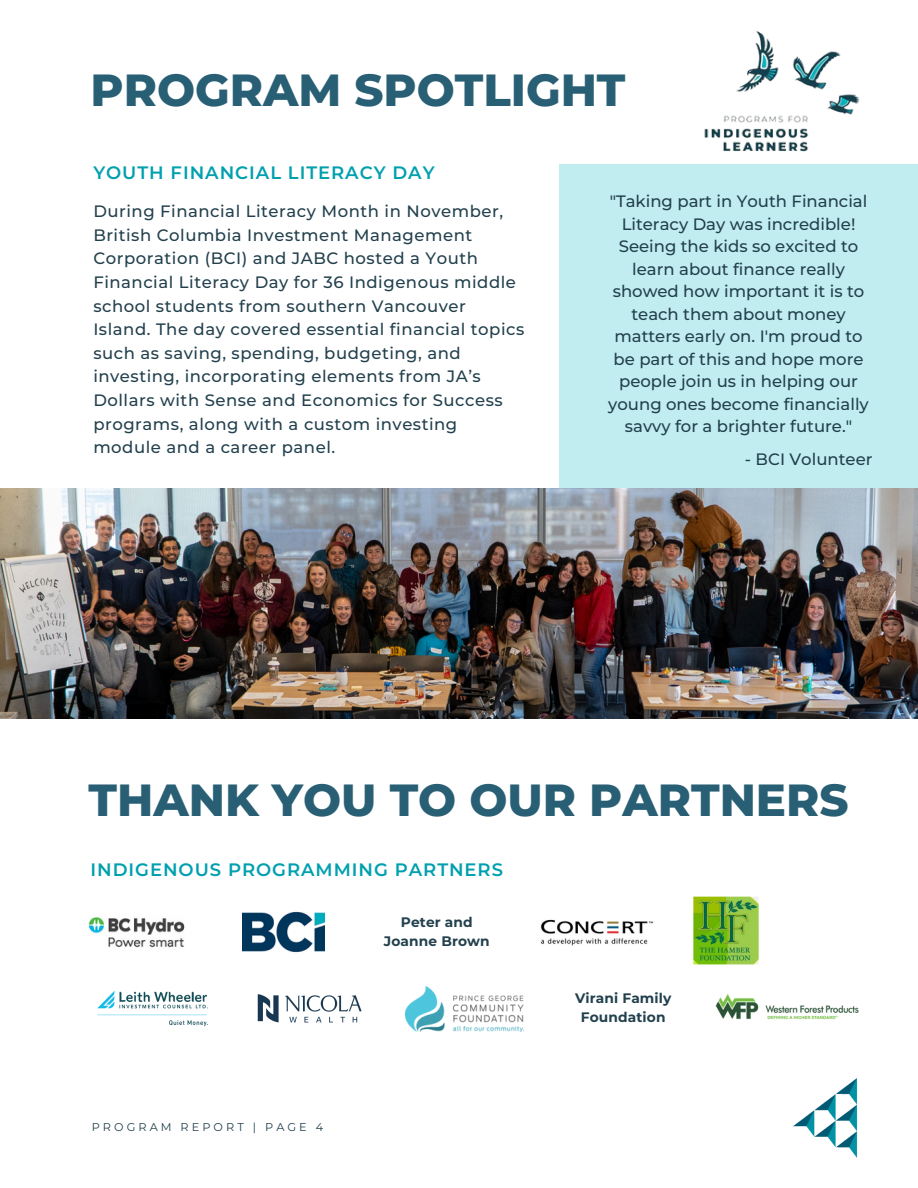
<style>
.page{position:relative;width:918px;height:1188px;background:#fff}
.page>*{position:absolute;margin:0;border:0;box-sizing:border-box;transform-origin:0 0}
.t1{font:800 45px "Montserrat";color:#285f74}
.t2{font:600 18px "Montserrat";letter-spacing:.055em;color:#00a0af}
.t3{font:500 16.5px/23.7px "Montserrat";letter-spacing:.03em;color:#22404d}
.t4{font:500 16.5px/22.5px "Montserrat";color:#22404d;text-align:center}
.t5{font:700 13.8px/18.8px "Montserrat";letter-spacing:.01em;color:#22404d;text-align:center}
.t6{font:11.25px "Montserrat";letter-spacing:.27em;color:#22404d}
</style>
<div class="page">
<img style="left:89px;top:917px;width:96px;height:31px">
<img style="left:242px;top:911px;width:83px;height:42px">
<img style="left:540px;top:919px;width:114px;height:27px">
<img style="left:693px;top:896px;width:66px;height:69px">
<img style="left:97px;top:991px;width:111px;height:36px">
<img style="left:257px;top:994px;width:105px;height:29px">
<img style="left:406px;top:986px;width:118px;height:45px">
<img style="left:715px;top:994px;width:144px;height:26px">
<img style="left:794px;top:1078px;width:64px;height:80px">
<img style="left:704px;top:31px;width:156px;height:121px">
<img style="left:0;top:488px;width:918px;height:231px">
<div style="left:559px;top:164px;width:359px;height:324px;background:#c2edf0"></div>
<h2 class="t1" style="left:91px;top:62px;width:537px">PROGRAM SPOTLIGHT</h2>
<p class="t2" style="left:93px;top:162px;width:343px">YOUTH FINANCIAL LITERACY DAY</p>
<h4 class="t3" style="left:93px;top:199px;width:432px">During Financial Literacy Month in November, British Columbia Investment Management Corporation (BCI) and JABC hosted a Youth Financial Literacy Day for 36 Indigenous middle school students from southern Vancouver Island. The day covered essential financial topics such as saving, spending, budgeting, and investing, incorporating elements from JA’s Dollars with Sense and Economics for Success programs, along with a custom investing module and a career panel.</h4>
<p class="t4" style="left:608px;top:190px;width:262px">"Taking part in Youth Financial<br>Literacy Day was incredible!<br>Seeing the kids so excited to learn about finance really showed how important it is to teach them about money matters early on. I'm proud to be part of this and hope more people join us in helping our young ones become financially savvy for a brighter future."</p>
<p class="t4" style="left:745px;top:447px;width:129px">- BCI Volunteer</p>
<p class="t1" style="left:89px;top:773px;width:762px">THANK YOU TO OUR PARTNERS</p>
<p class="t2" style="left:91px;top:859px;width:414px">INDIGENOUS PROGRAMMING PARTNERS</p>
<p class="t5" style="left:384px;top:913px;width:108px">Peter and<br>Joanne Brown</p>
<p class="t6" style="left:92px;top:1121px;width:233px">PROGRAM REPORT | PAGE 4</p>
<h4 class="t5" style="left:575px;top:989px;width:98px">Virani Family<br>Foundation</h4>
</div>
